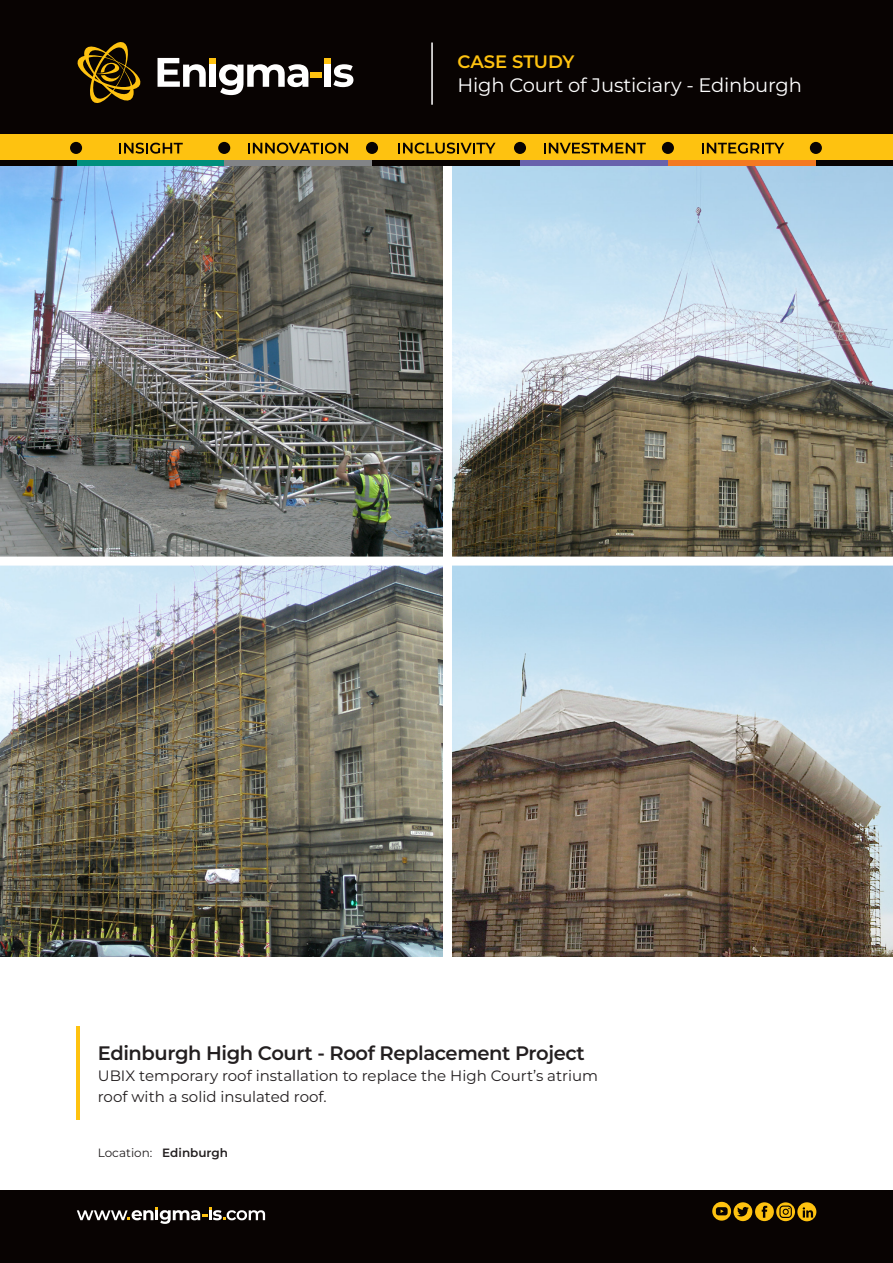
<style>
.page{position:relative;width:893px;height:1263px;background:#fff}
.page>*{position:absolute;margin:0;border:0;box-sizing:border-box;transform-origin:0 0}
.t1{font:600 19.5px "Montserrat";letter-spacing:-.02em;color:#231f20}
.t2{font:19.5px "Montserrat";letter-spacing:-.01em;color:#fff}
.t3{font:600 18px "Montserrat";letter-spacing:-.01em;color:#fec210}
.t4{font:15px/21px "Montserrat";color:#231f20}
.t5{font:12px "Montserrat";color:#231f20}
.s1{font-weight:600}
</style>
<div class="page">
<img style="left:0;top:566px;width:893px;height:391px">
<img style="left:0;top:165px;width:443px;height:392px">
<img style="left:452px;top:165px;width:441px;height:392px">
<div style="left:443px;top:156px;width:9px;height:816px;background:#fff"></div>
<div style="left:0;top:0;width:893px;height:156px;background:#080302"></div>
<hr style="left:431px;top:43px;width:2px;height:62px;background:#fff">
<div style="left:0;top:134px;width:893px;height:31px;background:#fec210"></div>
<svg style="left:119px;top:143px;width:64px;height:11px"></svg>
<svg style="left:248px;top:143px;width:100px;height:11px"></svg>
<svg style="left:544px;top:143px;width:102px;height:11px"></svg>
<svg style="left:702px;top:143px;width:82px;height:11px"></svg>
<div style="left:514px;top:142px;width:12px;height:12px;background:#080302;border-radius:50%"></div>
<div style="left:662px;top:142px;width:12px;height:12px;background:#080302;border-radius:50%"></div>
<div style="left:366px;top:142px;width:12px;height:12px;background:#080302;border-radius:50%"></div>
<div style="left:218px;top:142px;width:12px;height:12px;background:#080302;border-radius:50%"></div>
<div style="left:70px;top:142px;width:12px;height:12px;background:#080302;border-radius:50%"></div>
<div style="left:76px;top:160px;width:148px;height:5px;background:#008f7d"></div>
<div style="left:224px;top:160px;width:148px;height:5px;background:#828487"></div>
<div style="left:372px;top:160px;width:148px;height:5px;background:#080302"></div>
<div style="left:520px;top:160px;width:148px;height:5px;background:#6862ac"></div>
<div style="left:0;top:160px;width:76px;height:5px;background:#080302"></div>
<div style="left:668px;top:160px;width:148px;height:5px;background:#f47921"></div>
<div style="left:816px;top:160px;width:77px;height:5px;background:#080302"></div>
<div style="left:810px;top:142px;width:12px;height:12px;background:#080302;border-radius:50%"></div>
<svg style="left:398px;top:143px;width:98px;height:11px"></svg>
<svg style="left:77px;top:42px;width:64px;height:61px"></svg>
<svg style="left:158px;top:58px;width:150px;height:37px"></svg>
<div style="left:311px;top:73px;width:11px;height:5px;background:#fec210"></div>
<svg style="left:324px;top:58px;width:29px;height:29px"></svg>
<div style="left:0;top:1191px;width:893px;height:72px;background:#080302"></div>
<svg style="left:712px;top:1202px;width:19px;height:18px"></svg>
<svg style="left:716px;top:1207px;width:12px;height:8px"></svg>
<svg style="left:733px;top:1202px;width:19px;height:19px"></svg>
<svg style="left:737px;top:1207px;width:12px;height:10px"></svg>
<div style="left:755px;top:1202px;width:19px;height:19px;background:#fec210;border-radius:50%"></div>
<svg style="left:762px;top:1206px;width:5px;height:12px"></svg>
<svg style="left:776px;top:1202px;width:19px;height:19px"></svg>
<svg style="left:779px;top:1205px;width:13px;height:13px"></svg>
<svg style="left:797px;top:1202px;width:19px;height:19px"></svg>
<svg style="left:803px;top:1207px;width:10px;height:10px"></svg>
<hr style="left:77px;top:1026px;width:3px;height:94px;background:#fec210">
<svg style="left:77px;top:1207px;width:188px;height:17px"></svg>
<p class="t3" style="left:458px;top:50px;width:118px">CASE STUDY</p>
<p class="t2" style="left:458px;top:72px;width:346px">High Court of Justiciary - Edinburgh</p>
<p class="t1" style="left:98px;top:1039px;width:488px">Edinburgh High Court - Roof Replacement Project</p>
<p class="t4" style="left:98px;top:1064px;width:502px">UBIX temporary roof installation to replace the High Court’s atrium roof with a solid insulated roof.</p>
<p class="t5" style="left:98px;top:1145px;width:132px">Location: <span class="s1">Edinburgh</span></p>
</div>
